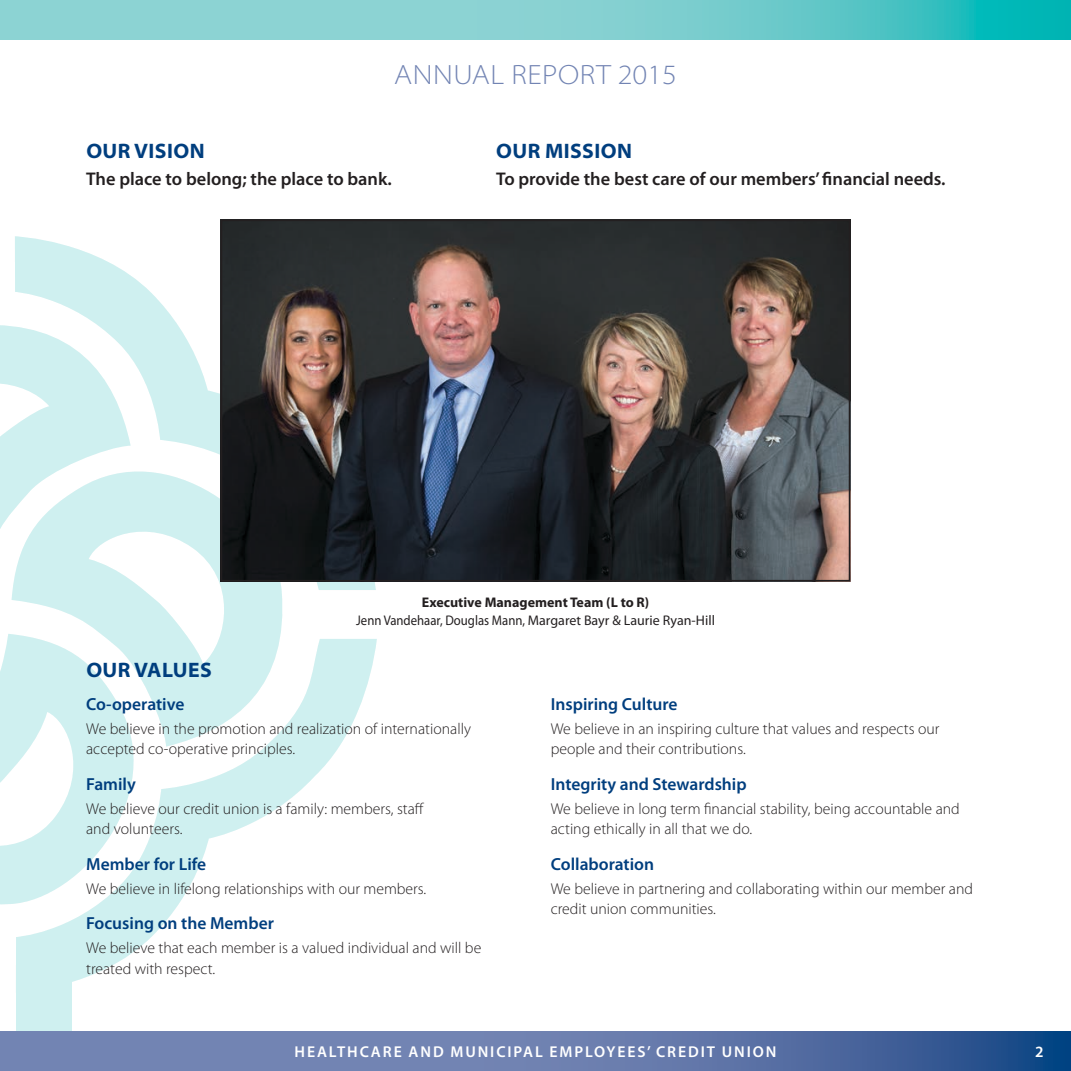
<style>
.page{position:relative;width:1071px;height:1071px;background:#fff}
.page>*{position:absolute;margin:0;border:0;box-sizing:border-box;transform-origin:0 0}
.t1{font:300 semi-expanded 28px "Myriad Pro";letter-spacing:.02em;color:#7284b3}
.t2{font:700 semi-expanded 21px "Myriad Pro";letter-spacing:.02em;color:#003e7e;scale:.95 1}
.t3{font:600 18.38px "Myriad Pro";color:#231f20}
.t4{font:600 17.5px "Myriad Pro";color:#003e7e}
.t5{font:300 15.75px/20.1px "Myriad Pro";color:#231f20}
.t6{font:600 15.75px "Myriad Pro";letter-spacing:.12em;color:#fff}
.t7{font:14px "Myriad Pro";color:#231f20;scale:.91 1}
.t8{font:700 14px "Myriad Pro";color:#231f20}
</style>
<div class="page">
<svg style="left:15px;top:236px;width:361px;height:354px;fill:#cff0f0"></svg>
<div style="left:16px;top:948px;width:56px;height:123px;background:#cff0f0"></div>
<svg style="left:0;top:321px;width:131px;height:208px"></svg>
<svg style="left:12px;top:435px;width:277px;height:204px;fill:#cff0f0"></svg>
<svg style="left:0;top:634px;width:169px;height:271px;fill:#cff0f0"></svg>
<svg style="left:16px;top:639px;width:361px;height:343px"></svg>
<div style="left:0;top:0;width:1024px;height:39px;background:#8cd3d3"></div>
<div style="left:0;top:1032px;width:1071px;height:39px;background:#7284b3"></div>
<svg style="left:650px;top:1032px;width:421px;height:39px;background:#406199"></svg>
<svg style="left:645px;top:0;width:426px;height:39px;background:#47c2c3"></svg>
<img style="left:223px;top:222px;width:624px;height:357px">
<div style="left:220px;top:219px;width:630px;height:363px;border:2px solid #231f20"></div>
<h1 class="t1" style="left:394px;top:59px;width:284px">ANNUAL REPORT 2015</h1>
<h2 class="t2" style="left:86px;top:139px;width:126px">OUR VISION</h2>
<p class="t3" style="left:86px;top:167px;width:307px">The place to belong; the place to bank.</p>
<h2 class="t2" style="left:496px;top:139px;width:144px">OUR MISSION</h2>
<p class="t3" style="left:496px;top:167px;width:451px">To provide the best care of our members’ financial needs.</p>
<p class="t8" style="left:422px;top:593px;width:229px">Executive Management Team (L to R)</p>
<p class="t7" style="left:356px;top:612px;width:396px">Jenn Vandehaar, Douglas Mann, Margaret Bayr &amp; Laurie Ryan-Hill</p>
<h2 class="t2" style="left:86px;top:658px;width:134px">OUR VALUES</h2>
<p class="t4" style="left:86px;top:693px;width:100px">Co-operative</p>
<p class="t5" style="left:86px;top:718px;width:386px">We believe in the promotion and realization of internationally accepted co-operative principles.</p>
<p class="t4" style="left:86px;top:773px;width:51px">Family</p>
<p class="t5" style="left:86px;top:798px;width:340px">We believe our credit union is a family: members, staff and volunteers.</p>
<p class="t4" style="left:86px;top:853px;width:122px">Member for Life</p>
<p class="t5" style="left:86px;top:878px;width:342px">We believe in lifelong relationships with our members.</p>
<p class="t4" style="left:86px;top:912px;width:189px">Focusing on the Member</p>
<p class="t5" style="left:86px;top:938px;width:397px">We believe that each member is a valued individual and will be treated with respect.</p>
<p class="t4" style="left:551px;top:693px;width:128px">Inspiring Culture</p>
<p class="t5" style="left:551px;top:718px;width:390px">We believe in an inspiring culture that values and respects our people and their contributions.</p>
<p class="t4" style="left:551px;top:773px;width:197px">Integrity and Stewardship</p>
<p class="t5" style="left:551px;top:798px;width:411px">We believe in long term financial stability, being accountable and acting ethically in all that we do.</p>
<p class="t4" style="left:551px;top:853px;width:105px">Collaboration</p>
<p class="t5" style="left:551px;top:878px;width:424px">We believe in partnering and collaborating within our member and credit union communities.</p>
<p class="t6" style="left:295px;top:1042px;width:483px">HEALTHCARE AND MUNICIPAL EMPLOYEES’ CREDIT UNION</p>
<p class="t6" style="left:1035px;top:1042px;width:10px">2</p>
</div>
